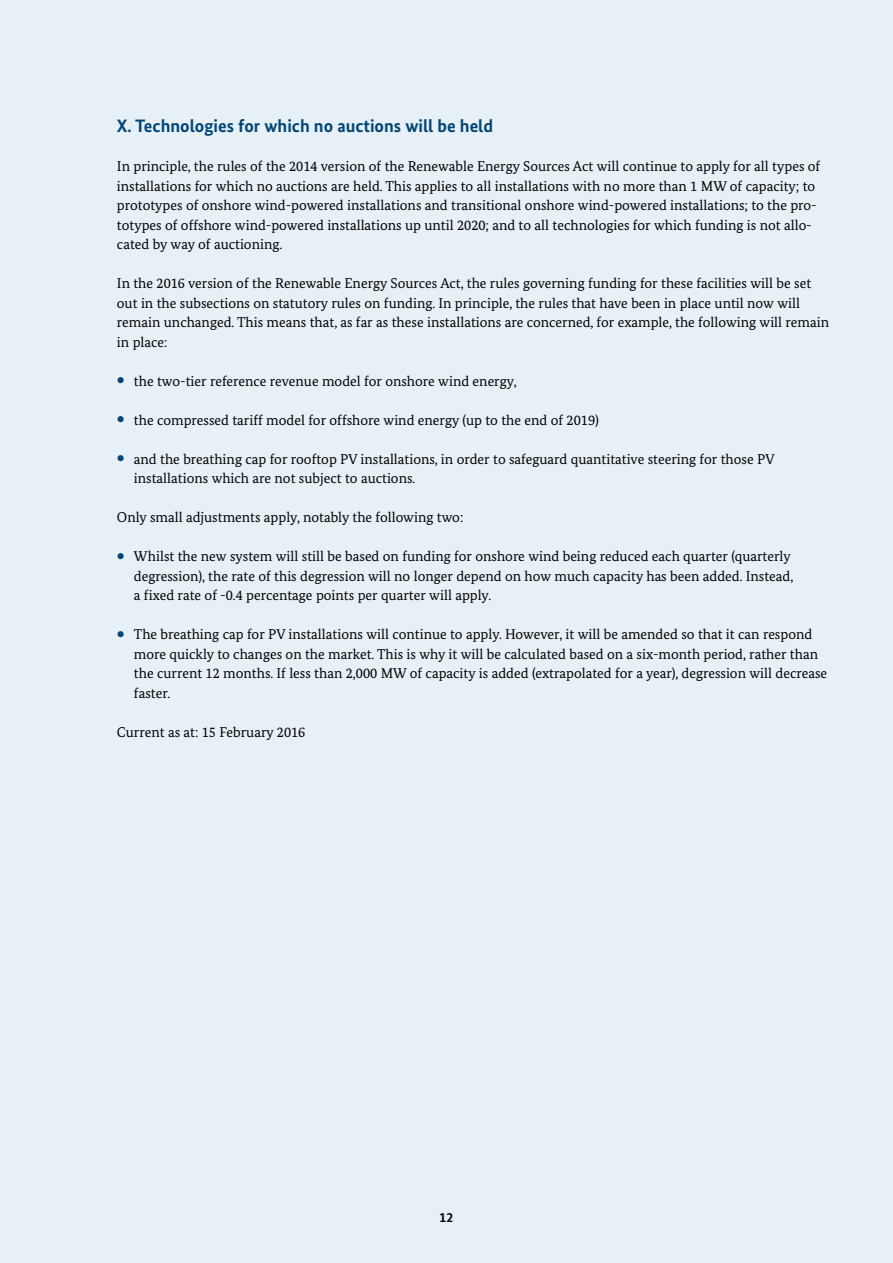
<style>
.page{position:relative;width:893px;height:1263px;background:#e6f0f6}
.page>*{position:absolute;margin:0;border:0;box-sizing:border-box;transform-origin:0 0}
.t1{font:700 18px "Bundes Sans";color:#004578}
.t2{font:14.25px/19.5px "Bundes Serif";color:#000}
.t3{font:700 13.5px "Bundes Sans";color:#000}
</style>
<div class="page">
<h2 class="t1" style="left:117px;top:115px;width:378px">X. Technologies for which no auctions will be held</h2>
<p class="t2" style="left:117px;top:156px;width:705px">In principle, the rules of the 2014 version of the Renewable Energy Sources Act will continue to apply for all types of installations for which no auctions are held. This applies to all installations with no more than 1 MW of capacity; to prototypes of onshore wind-powered installations and transitional onshore wind-powered installations; to the pro&shy;totypes of offshore wind-powered installations up until 2020; and to all technologies for which funding is not allo&shy;cated by way of auctioning.</p>
<p class="t2" style="left:117px;top:273px;width:714px">In the 2016 version of the Renewable Energy Sources Act, the rules governing funding for these facilities will be set out in the subsections on statutory rules on funding. In principle, the rules that have been in place until now will remain unchanged. This means that, as far as these installations are concerned, for example, the following will remain in place:</p>
<p class="t2" style="left:134px;top:371px;width:384px">the two-tier reference revenue model for onshore wind energy,</p>
<p class="t2" style="left:134px;top:410px;width:466px">the compressed tariff model for offshore wind energy (up to the end of 2019)</p>
<p class="t2" style="left:134px;top:449px;width:642px">and the breathing cap for rooftop PV installations, in order to safeguard quantitative steering for those PV installations which are not subject to auctions.</p>
<p class="t2" style="left:117px;top:507px;width:348px">Only small adjustments apply, notably the following two:</p>
<p class="t2" style="left:134px;top:546px;width:661px">Whilst the new system will still be based on funding for onshore wind being reduced each quarter (quarterly degression), the rate of this degression will no longer depend on how much capacity has been added. Instead, a fixed rate of -0.4 percentage points per quarter will apply.</p>
<p class="t2" style="left:134px;top:624px;width:695px">The breathing cap for PV installations will continue to apply. However, it will be amended so that it can respond more quickly to changes on the market. This is why it will be calculated based on a six-month period, rather than the current 12 months. If less than 2,000 MW of capacity is added (extrapolated for a year), degression will decrease faster.</p>
<p class="t2" style="left:117px;top:722px;width:190px">Current as at: 15 February 2016</p>
<p class="t3" style="left:440px;top:1209px;width:15px">12</p>
</div>
